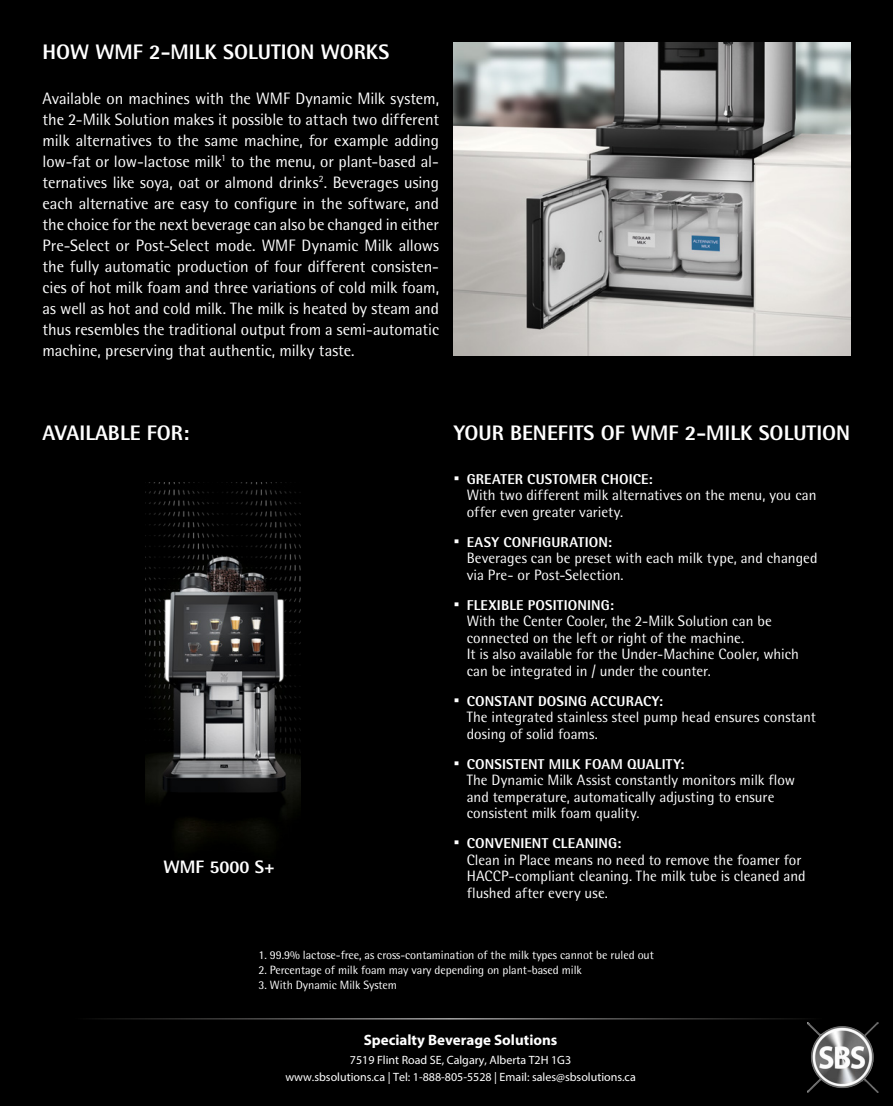
<style>
.page{position:relative;width:893px;height:1106px;background:#000}
.page>*{position:absolute;margin:0;border:0;box-sizing:border-box;transform-origin:0 0}
.t1{font:700 21px "WMF Rotis";color:#fff}
.t2{font:700 18px "WMF Rotis";color:#fff}
.t3{font:16.5px/21px "WMF Rotis";letter-spacing:-.005em;color:#fff;text-align:justify}
.t4{font:15px/16.5px "WMF Rotis";color:#fff}
.t5{font:700 15px "Myriad Pro";color:#fff}
.t6{font:700 14.25px "WMF Rotis";letter-spacing:.015em;color:#fff}
.t7{font:12px "WMF Rotis";letter-spacing:-.005em;color:#fff}
.t8{font:12px/17.4px "Myriad Pro";color:#fff;text-align:center}
.s1{font-weight:400}
</style>
<div class="page">
<hr style="left:71px;top:1018px;width:751px;height:1px;background:#fff">
<img style="left:454px;top:43px;width:396px;height:313px">
<img style="left:145px;top:482px;width:156px;height:362px">
<img style="left:807px;top:1022px;width:71px;height:70px">
<p class="t1" style="left:43px;top:39px;width:348px">HOW WMF 2-MILK SOLUTION WORKS</p>
<p class="t3" style="left:43px;top:87px;width:398px">Available on machines with the WMF Dynamic Milk system, the 2-Milk Solution makes it possible to attach two different milk alternatives to the same machine, for example adding low-fat or low-lactose milk<sup>1</sup> to the menu, or plant-based al&shy;ternatives like soya, oat or almond drinks<sup>2</sup>. Beverages using each alternative are easy to configure in the software, and the choice for the next beverage can also be changed in either Pre-Select or Post-Select mode. WMF Dynamic Milk allows the fully automatic production of four different consisten&shy;cies of hot milk foam and three variations of cold milk foam, as well as hot and cold milk. The milk is heated by steam and thus resembles the traditional output from a semi-automatic machine, preserving that authentic, milky taste.</p>
<p class="t1" style="left:43px;top:420px;width:148px">AVAILABLE FOR:</p>
<p class="t2" style="left:163px;top:855px;width:113px">WMF 5000 S+</p>
<p class="t1" style="left:454px;top:420px;width:398px">YOUR BENEFITS OF WMF 2-MILK SOLUTION</p>
<p class="t6" style="left:454px;top:470px;width:200px"><span class="s1">▪</span> GREATER CUSTOMER CHOICE:</p>
<p class="t4" style="left:467px;top:486px;width:351px">With two different milk alternatives on the menu, you can offer even greater variety.</p>
<p class="t6" style="left:454px;top:533px;width:160px">▪ EASY CONFIGURATION:</p>
<p class="t4" style="left:467px;top:549px;width:352px">Beverages can be preset with each milk type, and changed via Pre- or Post-Selection.</p>
<p class="t6" style="left:454px;top:596px;width:162px">▪ FLEXIBLE POSITIONING:</p>
<p class="t4" style="left:467px;top:612px;width:334px">With the Center Cooler, the 2-Milk Solution can be connected on the left or right of the machine.<br>It is also available for the Under-Machine Cooler, which can be integrated in / under the counter.</p>
<p class="t6" style="left:454px;top:692px;width:210px">▪ CONSTANT DOSING ACCURACY:</p>
<p class="t4" style="left:467px;top:708px;width:351px">The integrated stainless steel pump head ensures constant dosing of solid foams.</p>
<p class="t6" style="left:454px;top:755px;width:232px">▪ CONSISTENT MILK FOAM QUALITY:</p>
<p class="t4" style="left:467px;top:771px;width:330px">The Dynamic Milk Assist constantly monitors milk flow and temperature, automatically adjusting to ensure consistent milk foam quality.</p>
<p class="t6" style="left:454px;top:834px;width:169px">▪ CONVENIENT CLEANING:</p>
<p class="t4" style="left:467px;top:851px;width:341px">Clean in Place means no need to remove the foamer for<br>HACCP-compliant cleaning. The milk tube is cleaned and flushed after every use.</p>
<p class="t7" style="left:259px;top:947px;width:397px">1. 99.9% lactose-free, as cross-contamination of the milk types cannot be ruled out</p>
<p class="t7" style="left:259px;top:962px;width:325px">2. Percentage of milk foam may vary depending on plant-based milk</p>
<p class="t7" style="left:259px;top:977px;width:140px">3. With Dynamic Milk System</p>
<p class="t5" style="left:364px;top:1030px;width:195px">Specialty Beverage Solutions</p>
<p class="t8" style="left:285px;top:1050px;width:352px">7519 Flint Road SE, Calgary, Alberta T2H 1G3<br>www.sbsolutions.ca | Tel: 1-888-805-5528 | Email: sales@sbsolutions.ca</p>
</div>
